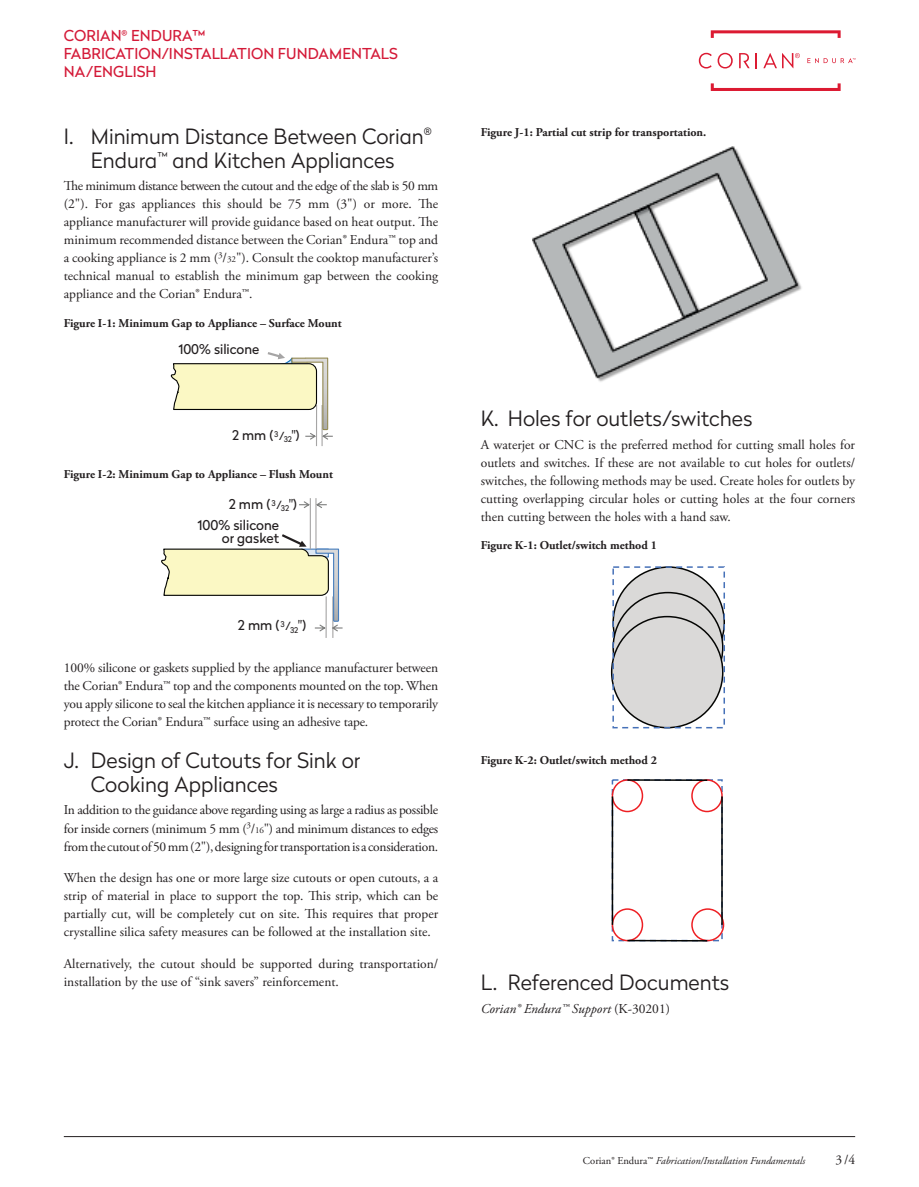
<style>
.page{position:relative;width:919px;height:1187px;background:#fff}
.page>*{position:absolute;margin:0;border:0;box-sizing:border-box;transform-origin:0 0}
.t1{font:300 21px/24px "Radikal";color:#231f20;text-align:center}
.t2{font:15px/18px "Radikal";letter-spacing:.005em;color:#d41a38}
.t3{font:13.5px/18px "Adobe Garamond Pro";color:#231f20;text-align:justify}
.t4{font:13.5px/20.5px "Radikal";color:#231f20}
.t5{font:italic 13.5px "Adobe Garamond Pro";color:#231f20}
.t6{font:13.35px "Radikal";color:#231f20}
.t7{font:700 12px "Adobe Garamond Pro";color:#231f20}
.t8{font:italic 10.5px "Adobe Garamond Pro";color:#231f20}
.s1{font-size:9px}
.s2{font-size:11.1px}
.s3{font-size:11.25px}
.s4{font-style:normal}
</style>
<div class="page">
<hr style="left:64px;top:1136px;width:791px;height:1px;background:#231f20">
<svg style="left:710px;top:83px;width:130px;height:8px"></svg>
<svg style="left:710px;top:30px;width:130px;height:8px"></svg>
<svg style="left:698px;top:53px;width:13px;height:15px"></svg>
<svg style="left:755px;top:53px;width:2px;height:15px"></svg>
<svg style="left:717px;top:53px;width:15px;height:15px"></svg>
<svg style="left:739px;top:53px;width:10px;height:15px"></svg>
<svg style="left:763px;top:53px;width:36px;height:15px"></svg>
<svg style="left:807px;top:58px;width:48px;height:5px"></svg>
<hr style="left:316px;top:405px;width:1px;height:41px;background:#a6a5a5">
<hr style="left:321px;top:405px;width:1px;height:41px;background:#a6a5a5">
<svg style="left:170px;top:352px;width:163px;height:87px"></svg>
<hr style="left:325px;top:596px;width:2px;height:42px;background:#a6a5a5">
<hr style="left:332px;top:596px;width:1px;height:42px;background:#a6a5a5">
<hr style="left:310px;top:498px;width:1px;height:51px;background:#a6a5a5">
<hr style="left:315px;top:498px;width:1px;height:51px;background:#a6a5a5">
<svg style="left:299px;top:501px;width:11px;height:7px"></svg>
<svg style="left:316px;top:501px;width:11px;height:7px"></svg>
<svg style="left:161px;top:534px;width:181px;height:97px"></svg>
<img style="left:533px;top:147px;width:269px;height:235px">
<div style="left:613px;top:567px;width:111px;height:111px;background:#dad9d8;border-radius:50%"></div>
<div style="left:613px;top:592px;width:109px;height:110px;background:#dad9d8;border-radius:50%"></div>
<div style="left:611px;top:616px;width:111px;height:111px;background:#dad9d8;border-radius:50%"></div>
<div style="left:612px;top:566px;width:113px;height:162px;border:2px dashed #4671b8"></div>
<div style="left:611px;top:908px;width:32px;height:33px;border:2px solid #ee1f23;border-radius:50%"></div>
<div style="left:691px;top:779px;width:31px;height:33px;border:2px solid #ee1f23;border-radius:50%"></div>
<div style="left:611px;top:779px;width:32px;height:33px;border:2px solid #ee1f23;border-radius:50%"></div>
<div style="left:691px;top:908px;width:33px;height:33px;border:2px solid #ee1f23;border-radius:50%"></div>
<hr style="left:611px;top:796px;width:2px;height:128px;background:#040503">
<hr style="left:721px;top:796px;width:1px;height:128px;background:#040503">
<hr style="left:627px;top:939px;width:80px;height:2px;background:#040503">
<hr style="left:627px;top:779px;width:80px;height:2px;background:#040503">
<p class="t2" style="left:64px;top:26px;width:335px">CORIAN<sup>®</sup> ENDURA™<br>FABRICATION/INSTALLATION FUNDAMENTALS<br>NA/ENGLISH</p>
<h1 class="t1" style="left:64px;top:123px;width:369px">I. Minimum Distance Between Corian<sup>®<br></sup>Endura<sup>™</sup> and Kitchen Appliances</h1>
<p class="t3" style="left:64px;top:177px;width:376px">The minimum distance between the cutout and the edge of the slab is 50 mm (2"). For gas appliances this should be 75 mm (3") or more. The appliance manufacturer will provide guidance based on heat output. The minimum recommended distance between the Corian® Endura™ top and a cooking appliance is 2 mm (<sup>3</sup>/<span class="s1">32</span>"). Consult the cooktop manufacturer’s technical manual to establish the minimum gap between the cooking appliance and the Corian® Endura™.</p>
<p class="t7" style="left:64px;top:316px;width:279px">Figure I-1: Minimum Gap to Appliance – Surface Mount</p>
<p class="t6" style="left:178px;top:340px;width:82px">100% silicone</p>
<p class="t6" style="left:232px;top:426px;width:69px">2 mm (<sup>3</sup><span class="s2">/</span><sub>32</sub>")</p>
<p class="t7" style="left:64px;top:467px;width:270px">Figure I-2: Minimum Gap to Appliance – Flush Mount</p>
<p class="t4" style="left:197px;top:493px;width:101px;text-indent:31px">2 mm (<sup>3</sup><span class="s3">/</span><sub>32</sub>")<br>100% silicone</p>
<p class="t4" style="left:222px;top:527px;width:59px">or gasket</p>
<p class="t4" style="left:238px;top:614px;width:70px">2 mm (<sup>3</sup><span class="s3">/</span><sub>32</sub>")</p>
<p class="t3" style="left:64px;top:659px;width:376px">100% silicone or gaskets supplied by the appliance manufacturer between the Corian® Endura™ top and the components mounted on the top. When you apply silicone to seal the kitchen appliance it is necessary to temporarily protect the Corian® Endura™ surface using an adhesive tape.</p>
<h1 class="t1" style="left:91px;top:747px;width:271px;text-align:left;text-indent:-27px">J. Design of Cutouts for Sink or<br>Cooking Appliances</h1>
<p class="t3" style="left:64px;top:801px;width:376px">In addition to the guidance above regarding using as large a radius as possible for inside corners (minimum 5 mm (<sup>3</sup>/<span class="s1">16</span>") and minimum distances to edges from the cutout of 50 mm (2"), designing for transportation is a consideration.</p>
<p class="t3" style="left:64px;top:869px;width:376px">When the design has one or more large size cutouts or open cutouts, a a strip of material in place to support the top. This strip, which can be partially cut, will be completely cut on site. This requires that proper crystalline silica safety measures can be followed at the installation site.</p>
<p class="t3" style="left:64px;top:954px;width:376px">Alternatively, the cutout should be supported during transportation/ installation by the use of “sink savers” reinforcement.</p>
<p class="t7" style="left:480px;top:125px;width:227px">Figure J-1: Partial cut strip for transportation.</p>
<h1 class="t1" style="left:480px;top:405px;width:273px">K. Holes for outlets/switches</h1>
<p class="t3" style="left:480px;top:435px;width:376px">A waterjet or CNC is the preferred method for cutting small holes for outlets and switches. If these are not available to cut holes for outlets/ switches, the following methods may be used. Create holes for outlets by cutting overlapping circular holes or cutting holes at the four corners then cutting between the holes with a hand saw.</p>
<p class="t7" style="left:480px;top:538px;width:178px">Figure K-1: Outlet/switch method 1</p>
<p class="t7" style="left:480px;top:752px;width:178px">Figure K-2: Outlet/switch method 2</p>
<h1 class="t1" style="left:480px;top:969px;width:250px">L. Referenced Documents</h1>
<p class="t5" style="left:480px;top:1000px;width:191px">Corian® Endura™ Support <span class="s4">(K-30201)</span></p>
<p class="t8" style="left:583px;top:1154px;width:224px"><span class="s4">Corian® Endura™</span> Fabrication/Installation Fundamentals</p>
<p class="t3" style="left:835px;top:1151px;width:21px">3/4</p>
</div>
